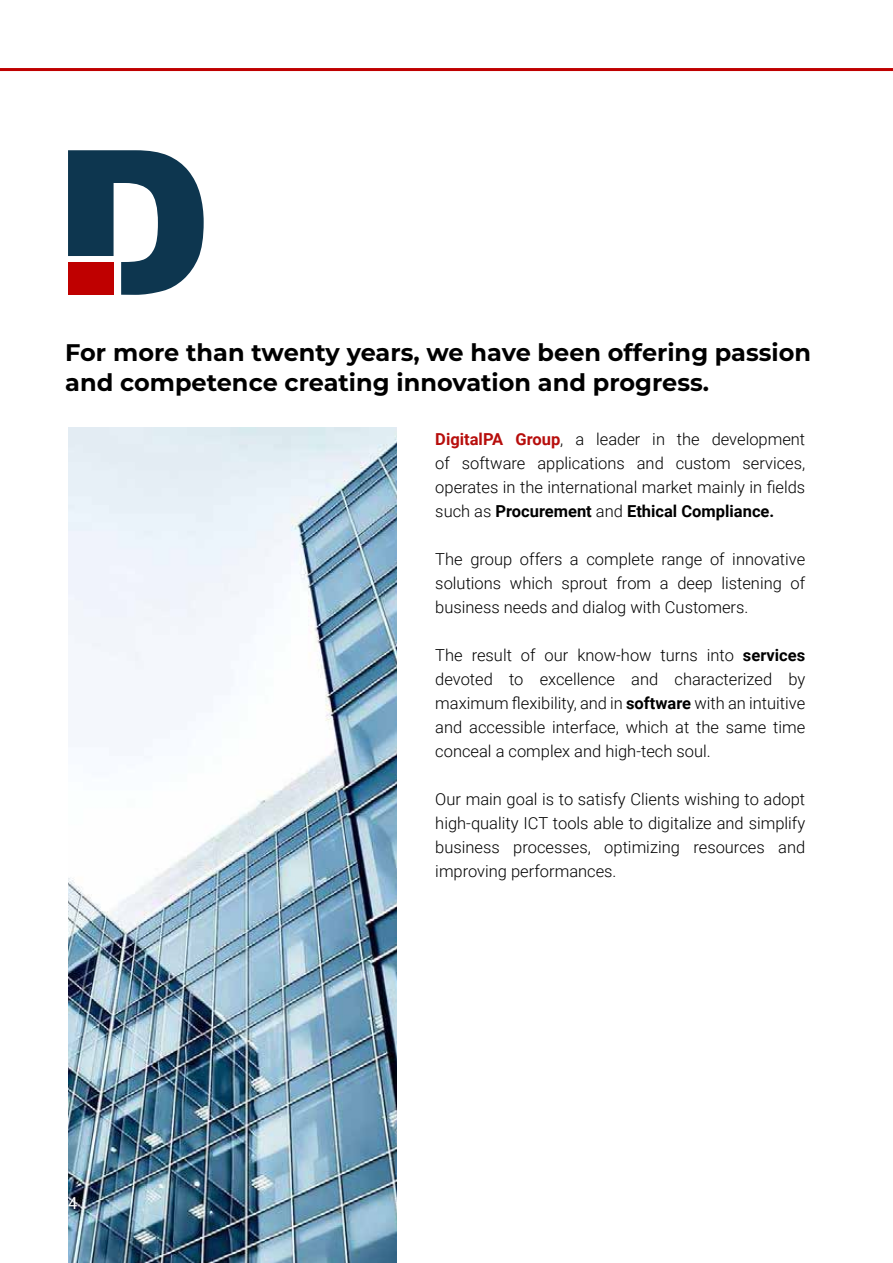
<style>
.page{position:relative;width:893px;height:1263px;background:#fff}
.page>*{position:absolute;margin:0;border:0;box-sizing:border-box;transform-origin:0 0}
.t1{font:700 24px/30px "Montserrat";color:#000}
.t2{font:300 16.5px/24px "Roboto";color:#000;text-align:justify}
.t3{font:16.5px "Roboto";color:#fff}
.s1{font-weight:700;color:#b70e0c}
.s2{font-weight:700}
</style>
<div class="page">
<img style="left:68px;top:427px;width:329px;height:836px">
<svg style="left:68px;top:150px;width:136px;height:145px"></svg>
<div style="left:68px;top:262px;width:46px;height:33px;background:#bf0000"></div>
<hr style="left:0;top:68px;width:893px;height:3px;background:#bf0000">
<h1 class="t1" style="left:65px;top:337px;width:747px">For more than twenty years, we have been offering passion and competence creating innovation and progress.</h1>
<p class="t2" style="left:435px;top:426px;width:371px"><span class="s1">DigitalPA Group</span>, a leader in the development of software applications and custom services, operates in the international market mainly in fields such as <span class="s2">Procurement</span> and <span class="s2">Ethical Compliance.</span></p>
<p class="t2" style="left:435px;top:546px;width:371px">The group offers a complete range of innovative solutions which sprout from a deep listening of business needs and dialog with Customers.</p>
<p class="t2" style="left:435px;top:642px;width:371px">The result of our know-how turns into <span class="s2">services </span>devoted to excellence and characterized by maximum flexibility, and in <span class="s2">software</span> with an intuitive and accessible interface, which at the same time conceal a complex and high-tech soul.</p>
<p class="t2" style="left:435px;top:786px;width:371px">Our main goal is to satisfy Clients wishing to adopt high-quality ICT tools able to digitalize and simplify business processes, optimizing resources and improving performances.</p>
<p class="t3" style="left:68px;top:1192px;width:11px">4</p>
</div>
